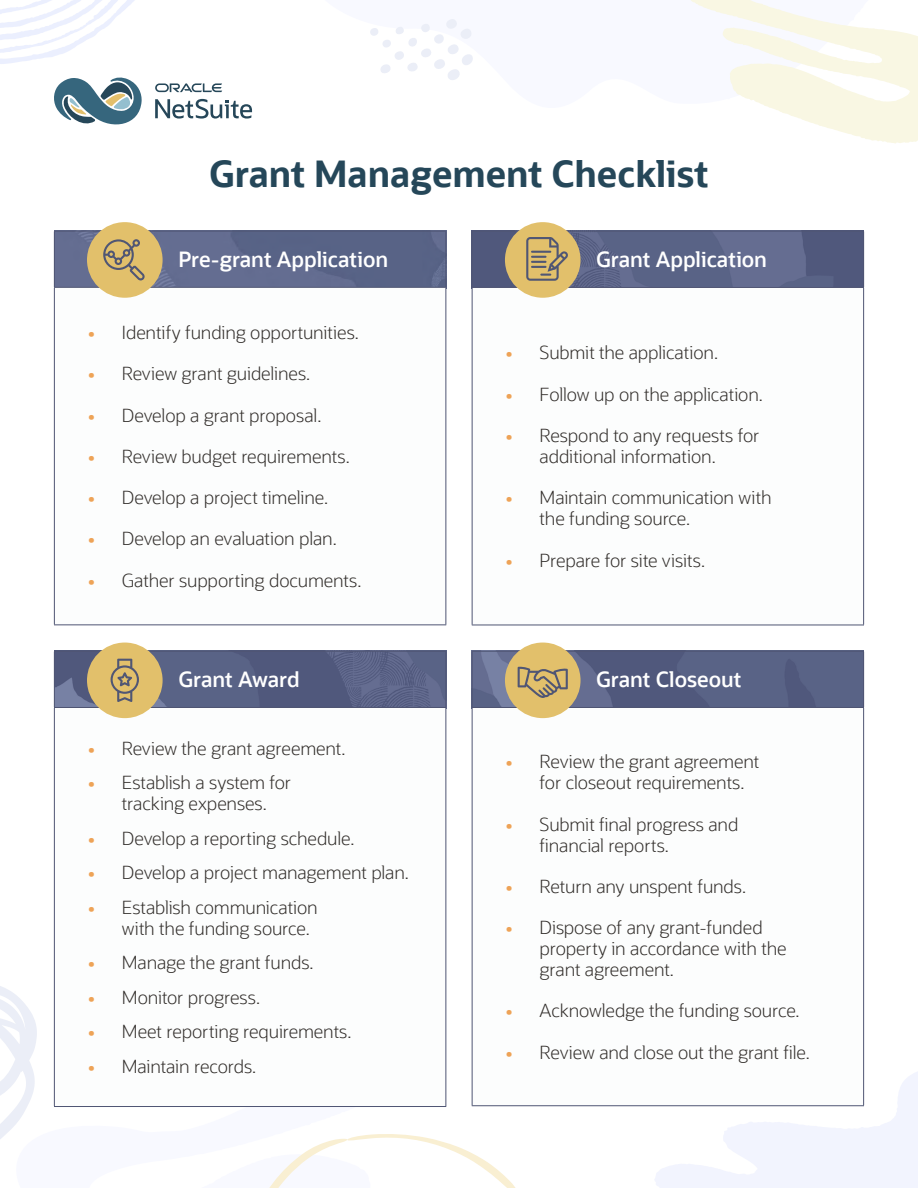
<style>
.page{position:relative;width:918px;height:1188px;background:#fff}
.page>*{position:absolute;margin:0;border:0;box-sizing:border-box;transform-origin:0 0}
.t1{font:700 36px "Oracle Sans";color:#254759}
.t2{font:600 21px "Oracle Sans";letter-spacing:-.005em;color:#fff}
.t3{font:300 18px/21px "Oracle Sans";letter-spacing:-.01em;color:#312d2a}
.s1{font-weight:800;color:#eea357}
</style>
<div class="page">
<img style="left:55px;top:232px;width:391px;height:55px">
<img style="left:473px;top:232px;width:390px;height:55px">
<img style="left:55px;top:652px;width:391px;height:55px">
<img style="left:473px;top:652px;width:390px;height:55px">
<svg style="left:691px;top:0;width:227px;height:144px"></svg>
<svg style="left:0;top:0;width:135px;height:64px"></svg>
<svg style="left:370px;top:19px;width:103px;height:61px"></svg>
<svg style="left:653px;top:1063px;width:265px;height:125px"></svg>
<svg style="left:0;top:961px;width:573px;height:227px"></svg>
<hr style="left:54px;top:288px;width:1px;height:336px;background:#4f5573">
<hr style="left:446px;top:288px;width:1px;height:336px;background:#4f5573">
<hr style="left:54px;top:624px;width:392px;height:1px;background:#4f5573">
<hr style="left:54px;top:231px;width:392px;height:1px;background:#4f5573">
<hr style="left:54px;top:231px;width:1px;height:56px;background:#4f5573">
<hr style="left:446px;top:231px;width:1px;height:56px;background:#4f5573">
<hr style="left:54px;top:287px;width:392px;height:1px;background:#4f5573">
<hr style="left:472px;top:288px;width:1px;height:337px;background:#4f5573">
<hr style="left:863px;top:288px;width:1px;height:337px;background:#4f5573">
<hr style="left:472px;top:625px;width:392px;height:1px;background:#4f5573">
<hr style="left:472px;top:231px;width:392px;height:1px;background:#4f5573">
<hr style="left:472px;top:231px;width:1px;height:56px;background:#4f5573">
<hr style="left:863px;top:231px;width:1px;height:56px;background:#4f5573">
<hr style="left:472px;top:287px;width:392px;height:1px;background:#4f5573">
<div style="left:54px;top:707px;width:392px;height:400px;background:#fcfdfd"></div>
<hr style="left:54px;top:708px;width:1px;height:398px;background:#4f5573">
<hr style="left:446px;top:708px;width:1px;height:398px;background:#4f5573">
<hr style="left:54px;top:1106px;width:392px;height:1px;background:#4f5573">
<hr style="left:54px;top:651px;width:392px;height:1px;background:#4f5573">
<hr style="left:54px;top:652px;width:1px;height:55px;background:#4f5573">
<hr style="left:446px;top:652px;width:1px;height:55px;background:#4f5573">
<hr style="left:54px;top:707px;width:392px;height:1px;background:#4f5573">
<div style="left:472px;top:707px;width:392px;height:399px;background:#fcfdfd"></div>
<hr style="left:472px;top:708px;width:1px;height:397px;background:#4f5573">
<hr style="left:863px;top:708px;width:1px;height:397px;background:#4f5573">
<hr style="left:472px;top:1105px;width:392px;height:1px;background:#4f5573">
<hr style="left:472px;top:651px;width:392px;height:1px;background:#4f5573">
<hr style="left:472px;top:652px;width:1px;height:55px;background:#4f5573">
<hr style="left:863px;top:652px;width:1px;height:55px;background:#4f5573">
<hr style="left:472px;top:707px;width:392px;height:1px;background:#4f5573">
<div style="left:505px;top:222px;width:76px;height:76px;background:#e2c06b;border-radius:50%"></div>
<svg style="left:526px;top:237px;width:42px;height:44px"></svg>
<div style="left:505px;top:643px;width:76px;height:75px;background:#e2c06b;border-radius:50%"></div>
<svg style="left:518px;top:667px;width:50px;height:31px"></svg>
<div style="left:87px;top:643px;width:76px;height:75px;background:#e2c06b;border-radius:50%"></div>
<svg style="left:111px;top:659px;width:28px;height:43px"></svg>
<div style="left:87px;top:222px;width:76px;height:76px;background:#e2c06b;border-radius:50%"></div>
<svg style="left:103px;top:239px;width:42px;height:41px"></svg>
<svg style="left:54px;top:77px;width:88px;height:48px"></svg>
<svg style="left:155px;top:83px;width:67px;height:9px"></svg>
<svg style="left:155px;top:99px;width:97px;height:20px"></svg>
<h1 class="t1" style="left:209px;top:152px;width:501px">Grant Management Checklist</h1>
<p class="t2" style="left:178px;top:246px;width:211px">Pre-grant Application</p>
<p class="t3" style="left:88px;top:322px;width:272px"><span class="s1">•</span> Identify funding opportunities.</p>
<p class="t3" style="left:88px;top:364px;width:224px"><span class="s1">•</span> Review grant guidelines.</p>
<p class="t3" style="left:88px;top:405px;width:235px"><span class="s1">•</span> Develop a grant proposal.</p>
<p class="t3" style="left:88px;top:446px;width:263px"><span class="s1">•</span> Review budget requirements.</p>
<p class="t3" style="left:88px;top:487px;width:241px"><span class="s1">•</span> Develop a project timeline.</p>
<p class="t3" style="left:88px;top:529px;width:250px"><span class="s1">•</span> Develop an evaluation plan.</p>
<p class="t3" style="left:88px;top:570px;width:275px"><span class="s1">•</span> Gather supporting documents.</p>
<p class="t2" style="left:178px;top:667px;width:123px">Grant Award</p>
<p class="t3" style="left:88px;top:738px;width:259px"><span class="s1">•</span> Review the grant agreement.</p>
<p class="t3" style="left:88px;top:772px;width:205px;text-align:center"><span class="s1">•</span> Establish a system for tracking expenses.</p>
<p class="t3" style="left:88px;top:828px;width:268px"><span class="s1">•</span> Develop a reporting schedule.</p>
<p class="t3" style="left:88px;top:862px;width:322px"><span class="s1">•</span> Develop a project management plan.</p>
<p class="t3" style="left:122px;top:897px;width:198px;text-indent:-34px"><span class="s1">•</span> Establish communication with the funding source.</p>
<p class="t3" style="left:88px;top:953px;width:227px"><span class="s1">•</span> Manage the grant funds.</p>
<p class="t3" style="left:88px;top:987px;width:173px"><span class="s1">•</span> Monitor progress.</p>
<p class="t3" style="left:88px;top:1022px;width:265px"><span class="s1">•</span> Meet reporting requirements.</p>
<p class="t3" style="left:88px;top:1056px;width:170px"><span class="s1">•</span> Maintain records.</p>
<p class="t2" style="left:596px;top:247px;width:173px">Grant Application</p>
<p class="t3" style="left:506px;top:343px;width:214px"><span class="s1">•</span> Submit the application.</p>
<p class="t3" style="left:506px;top:384px;width:259px"><span class="s1">•</span> Follow up on the application.</p>
<p class="t3" style="left:506px;top:425px;width:255px;text-align:center"><span class="s1">•</span> Respond to any requests for additional information.</p>
<p class="t3" style="left:540px;top:487px;width:233px;text-indent:-34px"><span class="s1">•</span> Maintain communication with the funding source.</p>
<p class="t3" style="left:506px;top:550px;width:201px"><span class="s1">•</span> Prepare for site visits.</p>
<p class="t2" style="left:596px;top:667px;width:147px">Grant Closeout</p>
<p class="t3" style="left:540px;top:751px;width:221px;text-indent:-34px"><span class="s1">•</span> Review the grant agreement for closeout requirements.</p>
<p class="t3" style="left:540px;top:814px;width:200px;text-indent:-34px"><span class="s1">•</span> Submit final progress and financial reports.</p>
<p class="t3" style="left:506px;top:876px;width:242px"><span class="s1">•</span> Return any unspent funds.</p>
<p class="t3" style="left:540px;top:917px;width:248px;text-indent:-34px"><span class="s1">•</span> Dispose of any grant-funded property in accordance with the grant agreement.</p>
<p class="t3" style="left:506px;top:1001px;width:295px"><span class="s1">•</span> Acknowledge the funding source.</p>
<p class="t3" style="left:506px;top:1042px;width:305px"><span class="s1">•</span> Review and close out the grant file.</p>
</div>
